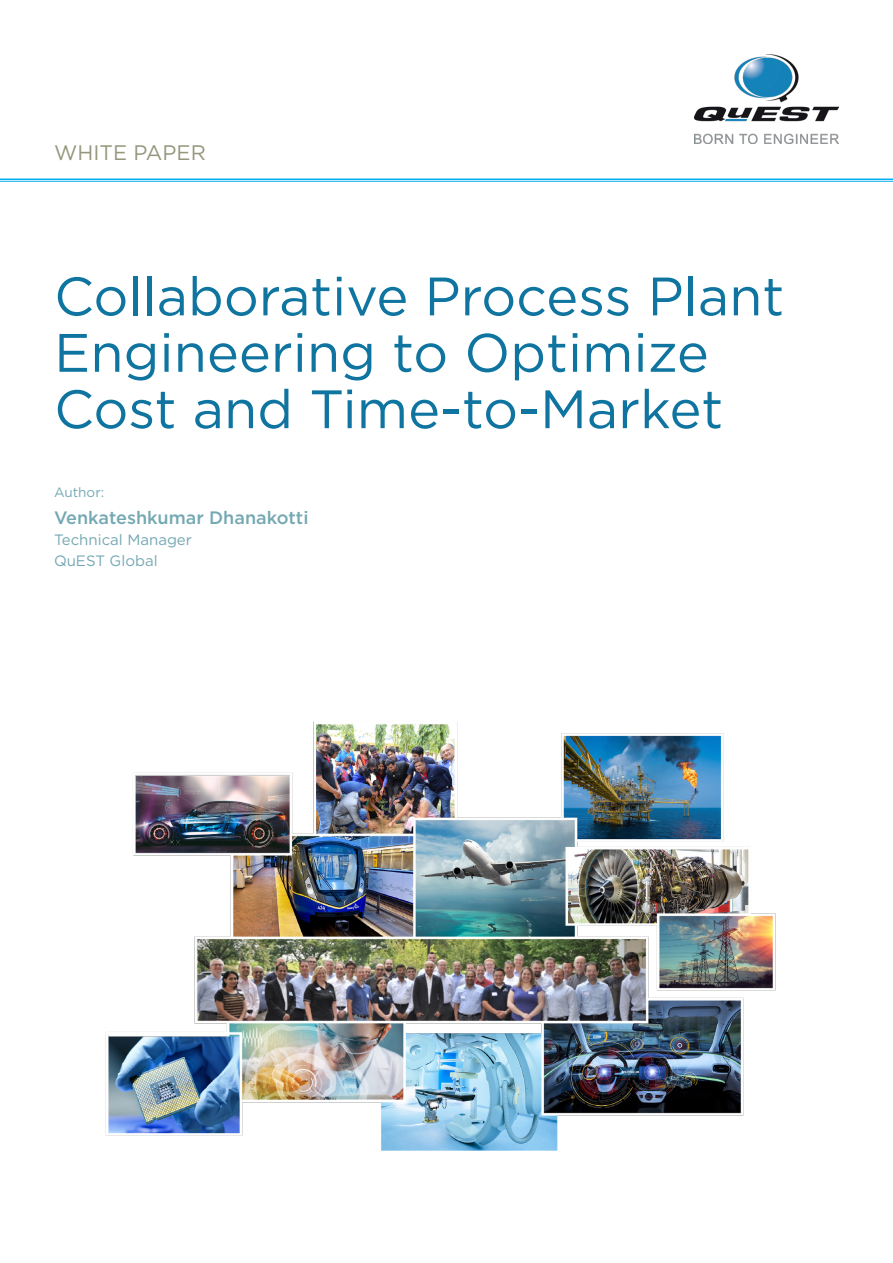
<style>
.page{position:relative;width:893px;height:1263px;background:#fff}
.page>*{position:absolute;margin:0;border:0;box-sizing:border-box;transform-origin:0 0}
.Cover_Page_Headline{font:54px/56.4px "Gotham";color:#0f75a0}
.t1{font:21px "Gotham";color:#95967d}
.t2{font:500 18px "Gotham";color:#74a8b3}
.t3{font:15px "Gotham";color:#74a8b3}
.t4{font:13.5px "Gotham";color:#74a8b3}
</style>
<div class="page">
<img style="left:694px;top:54px;width:145px;height:89px">
<hr style="left:0;top:179px;width:893px;height:1px;background:#00aeef">
<hr style="left:0;top:181px;width:893px;height:1px;background:#00aeef">
<img style="left:105px;top:721px;width:671px;height:430px">
<p class="t1" style="left:54px;top:139px;width:153px">WHITE PAPER</p>
<p class="Cover_Page_Headline" style="left:54px;top:267px;width:732px">Collaborative Process Plant<br>Engineering to Optimize<br>Cost and Time-to-Market</p>
<p class="t4" style="left:54px;top:484px;width:52px">Author:</p>
<p class="t2" style="left:54px;top:506px;width:256px">Venkateshkumar Dhanakotti</p>
<p class="t3" style="left:54px;top:530px;width:139px">Technical Manager</p>
<p class="t3" style="left:54px;top:551px;width:105px">QuEST Global</p>
</div>
